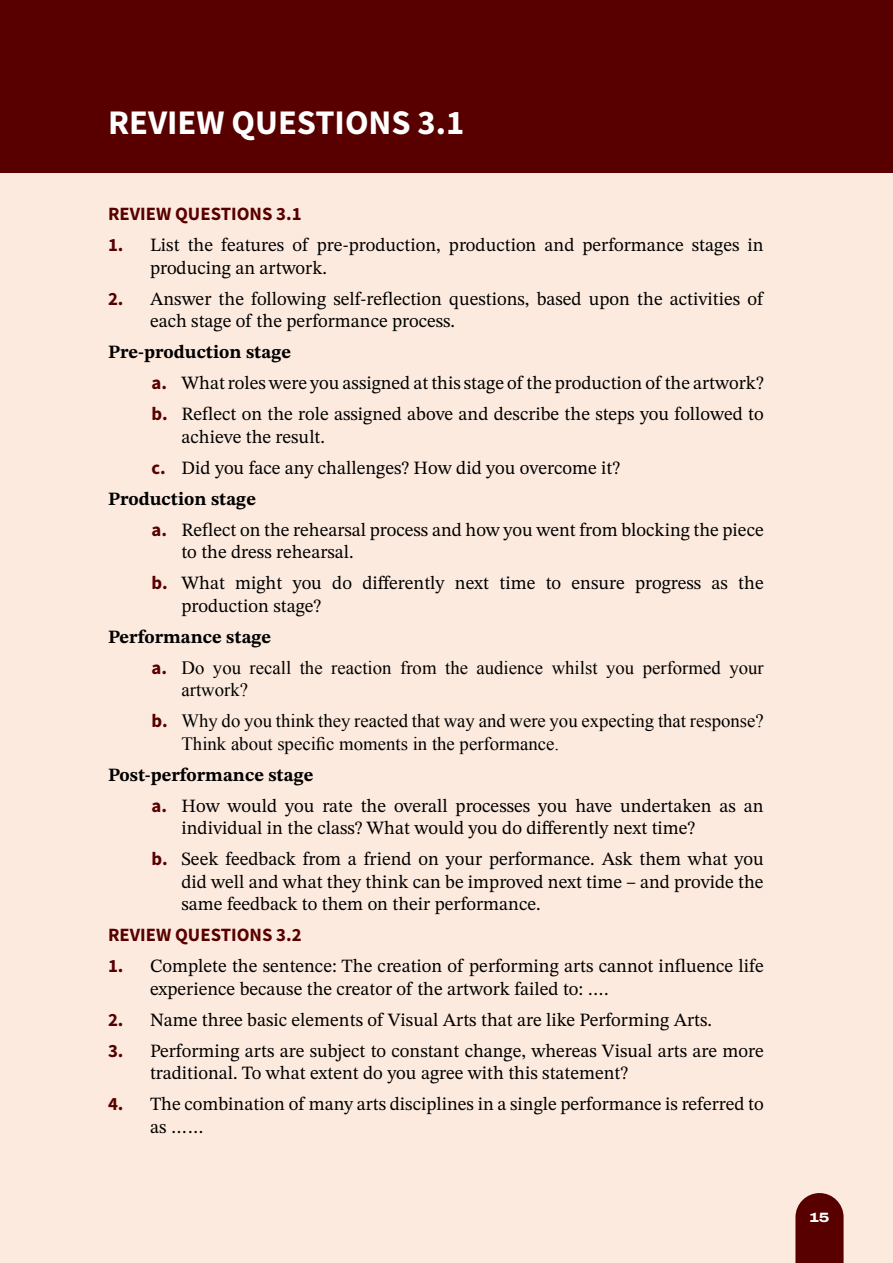
<style>
.page{position:relative;width:893px;height:1263px;background:#fdeade}
.page>*{position:absolute;margin:0;border:0;box-sizing:border-box;transform-origin:0 0}
.Review_Questions_header{font:700 34.5px "Source Sans Pro";color:#fff}
.Review_Questions_Sub{font:18.75px/22.5px "STIX Two Text";color:#000}
.Review_Questions_Body_copy{font:18.75px/22.5px "STIX Two Text";color:#000}
.Review_Questions_Sub-2{font:18.75px/22.5px "Times New Roman";color:#000}
.Review_Questions_Body{font:700 18.75px "STIX Two Text";color:#000}
.Review_Questions_Body_copy-2{font:700 18.75px "Source Sans Pro";color:#580000}
.t1{font:800 13.5px "Archivo Expanded";color:#fff}
.s1{font-family:"Source Sans Pro";font-weight:700;color:#580000}
</style>
<div class="page">
<svg style="left:795px;top:1193px;width:49px;height:70px;background:#671514"></svg>
<div style="left:0;top:0;width:893px;height:172px;background:#580000"></div>
<p class="Review_Questions_header" style="left:108px;top:99px;width:358px">REVIEW QUESTIONS 3.1</p>
<p class="Review_Questions_Body_copy-2" style="left:108px;top:201px;width:195px">REVIEW QUESTIONS 3.1</p>
<p class="Review_Questions_Body_copy" style="left:150px;top:234px;width:615px;text-indent:-42px"><span class="s1">1.</span> List the features of pre-production, production and performance stages in producing an artwork.</p>
<p class="Review_Questions_Body_copy" style="left:150px;top:287px;width:614px;text-indent:-42px"><span class="s1">2.</span> Answer the following self-reflection questions, based upon the activities of each stage of the performance process.</p>
<p class="Review_Questions_Body" style="left:108px;top:339px;width:185px">Pre-production stage</p>
<p class="Review_Questions_Sub" style="left:152px;top:372px;width:614px"><span class="s1">a.</span> What roles were you assigned at this stage of the production of the artwork?</p>
<p class="Review_Questions_Sub" style="left:182px;top:403px;width:584px;text-indent:-30px"><span class="s1">b.</span> Reflect on the role assigned above and describe the steps you followed to achieve the result.</p>
<p class="Review_Questions_Sub" style="left:152px;top:456px;width:470px"><span class="s1">c.</span> Did you face any challenges? How did you overcome it?</p>
<p class="Review_Questions_Body" style="left:108px;top:485px;width:149px">Production stage</p>
<p class="Review_Questions_Sub" style="left:182px;top:518px;width:584px;text-indent:-30px"><span class="s1">a.</span> Reflect on the rehearsal process and how you went from blocking the piece to the dress rehearsal.</p>
<p class="Review_Questions_Sub" style="left:182px;top:572px;width:584px;text-indent:-30px"><span class="s1">b.</span> What might you do differently next time to ensure progress as the production stage?</p>
<p class="Review_Questions_Body" style="left:108px;top:623px;width:165px">Performance stage</p>
<p class="Review_Questions_Sub-2" style="left:182px;top:656px;width:584px;text-indent:-30px"><span class="s1">a.</span> Do you recall the reaction from the audience whilst you performed your artwork?</p>
<p class="Review_Questions_Sub-2" style="left:182px;top:709px;width:584px;text-indent:-30px"><span class="s1">b.</span> Why do you think they reacted that way and were you expecting that response?<br>Think about specific moments in the performance.</p>
<p class="Review_Questions_Body" style="left:108px;top:761px;width:207px">Post-performance stage</p>
<p class="Review_Questions_Sub" style="left:182px;top:794px;width:584px;text-indent:-30px"><span class="s1">a.</span> How would you rate the overall processes you have undertaken as an individual in the class? What would you do differently next time?</p>
<p class="Review_Questions_Sub" style="left:182px;top:848px;width:584px;text-align:justify;text-indent:-30px"><span class="s1">b.</span> Seek feedback from a friend on your performance. Ask them what you did well and what they think can be improved next time – and provide the same feedback to them on their performance.</p>
<p class="Review_Questions_Body_copy-2" style="left:108px;top:922px;width:195px">REVIEW QUESTIONS 3.2</p>
<p class="Review_Questions_Body_copy" style="left:150px;top:955px;width:615px;text-indent:-42px"><span class="s1">1.</span> Complete the sentence: The creation of performing arts cannot influence life experience because the creator of the artwork failed to: ….</p>
<p class="Review_Questions_Body_copy" style="left:108px;top:1008px;width:606px"><span class="s1">2.</span> Name three basic elements of Visual Arts that are like Performing Arts.</p>
<p class="Review_Questions_Body_copy" style="left:150px;top:1039px;width:615px;text-indent:-42px"><span class="s1">3.</span> Performing arts are subject to constant change, whereas Visual arts are more traditional. To what extent do you agree with this statement?</p>
<p class="Review_Questions_Body_copy" style="left:150px;top:1093px;width:615px;text-indent:-42px"><span class="s1">4.</span> The combination of many arts disciplines in a single performance is referred to as ……</p>
<p class="t1" style="left:809px;top:1207px;width:22px">15</p>
</div>
